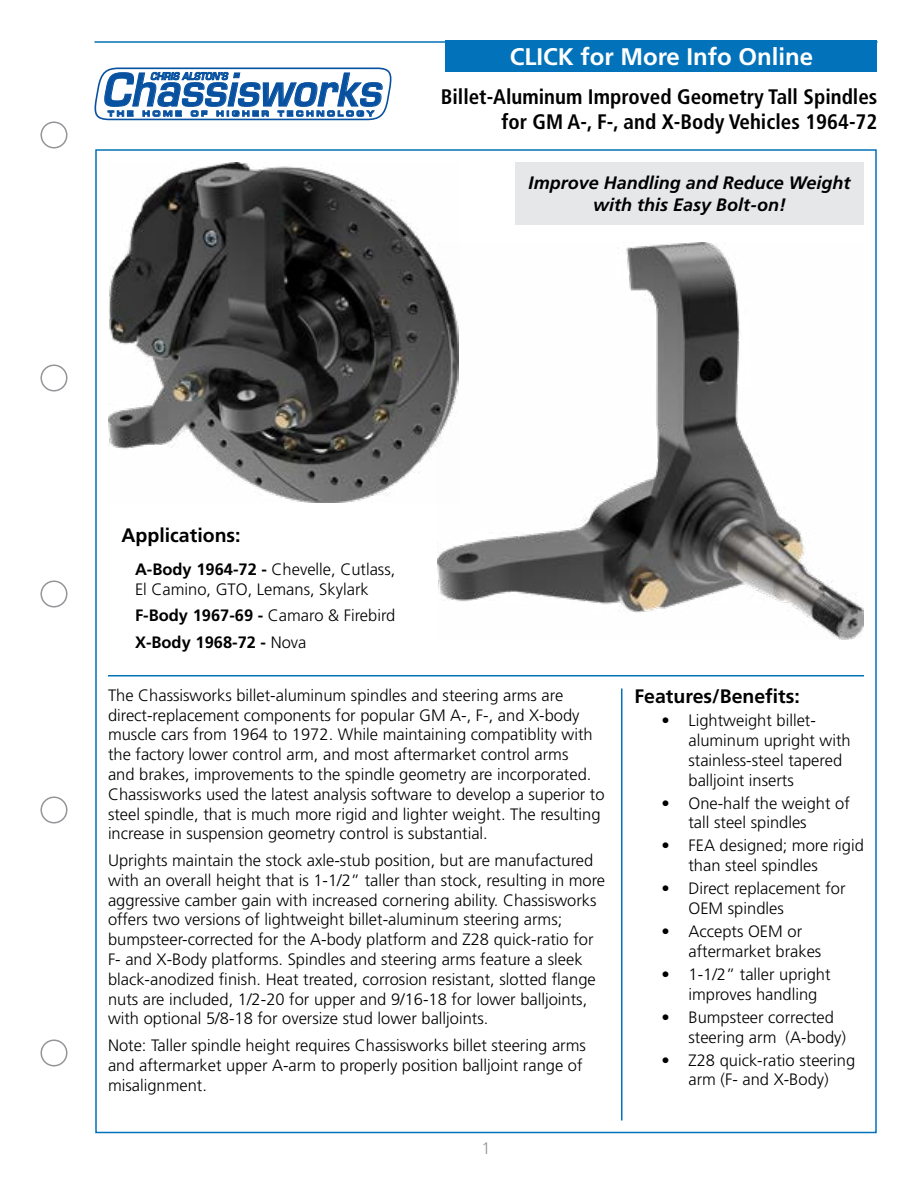
<style>
.page{position:relative;width:918px;height:1188px;background:#fff}
.page>*{position:absolute;margin:0;border:0;box-sizing:border-box;transform-origin:0 0}
.t1{font:italic 600 44.1px "Eurostile LT Std";color:#0751a0;scale:.94 1}
.t2{font:700 24px "Frutiger LT Std";color:#fff}
.t3{font:700 condensed 21px/25.2px "Frutiger LT Std";color:#000;text-align:right}
.t4{font:700 19.5px "Frutiger LT Std";color:#000}
.t5{font:italic 700 18px/21.6px "Frutiger LT Std";color:#000;text-align:center}
.t6{font:300 16.5px/19.8px "Frutiger LT Std";color:#000}
.t7{font:700 16.5px/26.5px "Frutiger LT Std";color:#000}
.t8{font:300 16.5px "Frutiger LT Std";color:#939598}
.t9{font:italic 600 9.75px "Eurostile LT Std";color:#0751a0;scale:.94 1}
.t10{font:7.5px "Eurostile LT Std Bold Ex 2";letter-spacing:.375em;color:#0751a0;scale:.94 1}
.s1{font-weight:700}
.s2{font-weight:300}
</style>
<div class="page">
<svg style="left:94px;top:68px;width:298px;height:52px"></svg>
<div style="left:40px;top:1039px;width:28px;height:27px;border:2px solid #939598;border-radius:50%"></div>
<div style="left:40px;top:364px;width:28px;height:27px;border:2px solid #939598;border-radius:50%"></div>
<div style="left:40px;top:580px;width:28px;height:27px;border:2px solid #939598;border-radius:50%"></div>
<div style="left:40px;top:796px;width:28px;height:27px;border:2px solid #939598;border-radius:50%"></div>
<div style="left:40px;top:121px;width:28px;height:27px;border:2px solid #939598;border-radius:50%"></div>
<hr style="left:94px;top:41px;width:784px;height:2px;background:#0272ba">
<hr style="left:108px;top:675px;width:756px;height:1px;background:#0272ba">
<hr style="left:621px;top:688px;width:1px;height:432px;background:#0272ba">
<div style="left:446px;top:40px;width:432px;height:32px;background:#0272ba"></div>
<div style="left:515px;top:162px;width:349px;height:62px;background:#e6e7e8"></div>
<img style="left:108px;top:162px;width:329px;height:341px">
<img style="left:437px;top:243px;width:427px;height:397px">
<p class="t9" style="left:150px;top:70px;width:84px">CHRIS ALSTON'S</p>
<p class="t10" style="left:108px;top:108px;width:285px">THE HOME OF HIGHER TECHNOLOGY</p>
<h1 class="t1" style="left:101px;top:62px;width:299px">Chassisworks</h1>
<h2 class="t2" style="left:510px;top:43px;width:305px">CLICK for More Info Online</h2>
<p class="t3" style="left:441px;top:84px;width:438px">Billet-Aluminum Improved Geometry Tall Spindles for GM A-, F-, and X-Body Vehicles 1964-72</p>
<p class="t5" style="left:529px;top:172px;width:323px">Improve Handling and Reduce Weight with this Easy Bolt-on!</p>
<p class="t4" style="left:122px;top:524px;width:121px">Applications:</p>
<p class="t6" style="left:135px;top:560px;width:262px"><span class="s1">A-Body 1964-72 -</span> Chevelle, Cutlass,<br>El Camino, GTO, Lemans, Skylark</p>
<p class="t7" style="left:135px;top:603px;width:262px">F-Body 1967-69 - <span class="s2">Camaro &amp; Firebird<br></span>X-Body 1968-72 - <span class="s2">Nova</span></p>
<p class="t6" style="left:108px;top:686px;width:498px">The Chassisworks billet-aluminum spindles and steering arms are direct-replacement components for popular GM A-, F-, and X-body muscle cars from 1964 to 1972. While maintaining compatiblity with the factory lower control arm, and most aftermarket control arms<br>and brakes, improvements to the spindle geometry are incorporated.<br>Chassisworks used the latest analysis software to develop a superior to steel spindle, that is much more rigid and lighter weight. The resulting increase in suspension geometry control is substantial.</p>
<p class="t6" style="left:108px;top:851px;width:499px">Uprights maintain the stock axle-stub position, but are manufactured with an overall height that is 1-1/2” taller than stock, resulting in more aggressive camber gain with increased cornering ability. Chassisworks offers two versions of lightweight billet-aluminum steering arms; bumpsteer-corrected for the A-body platform and Z28 quick-ratio for F- and X-Body platforms. Spindles and steering arms feature a sleek black-anodized finish. Heat treated, corrosion resistant, slotted flange nuts are included, 1/2-20 for upper and 9/16-18 for lower balljoints, with optional 5/8-18 for oversize stud lower balljoints.</p>
<p class="t6" style="left:108px;top:1036px;width:479px">Note: Taller spindle height requires Chassisworks billet steering arms and aftermarket upper A-arm to properly position balljoint range of misalignment.</p>
<p class="t8" style="left:481px;top:1139px;width:11px">1</p>
<p class="t4" style="left:634px;top:685px;width:167px">Features/Benefits:</p>
<p class="t6" style="left:688px;top:711px;width:164px;text-indent:-27px">• Lightweight billet&shy;aluminum upright with stainless-steel tapered balljoint inserts</p>
<p class="t6" style="left:688px;top:793px;width:163px;text-indent:-27px">• One-half the weight of tall steel spindles</p>
<p class="t6" style="left:688px;top:836px;width:177px;text-indent:-27px">• FEA designed; more rigid than steel spindles</p>
<p class="t6" style="left:688px;top:879px;width:159px;text-indent:-27px">• Direct replacement for<br>OEM spindles</p>
<p class="t6" style="left:688px;top:922px;width:134px;text-indent:-27px">• Accepts OEM or aftermarket brakes</p>
<p class="t6" style="left:688px;top:965px;width:144px;text-indent:-27px">• 1-1/2” taller upright improves handling</p>
<p class="t6" style="left:688px;top:1007px;width:159px;text-indent:-27px">• Bumpsteer corrected steering arm (A-body)</p>
<p class="t6" style="left:662px;top:1050px;width:195px;text-align:center">• Z28 quick-ratio steering arm (F- and X-Body)</p>
</div>
